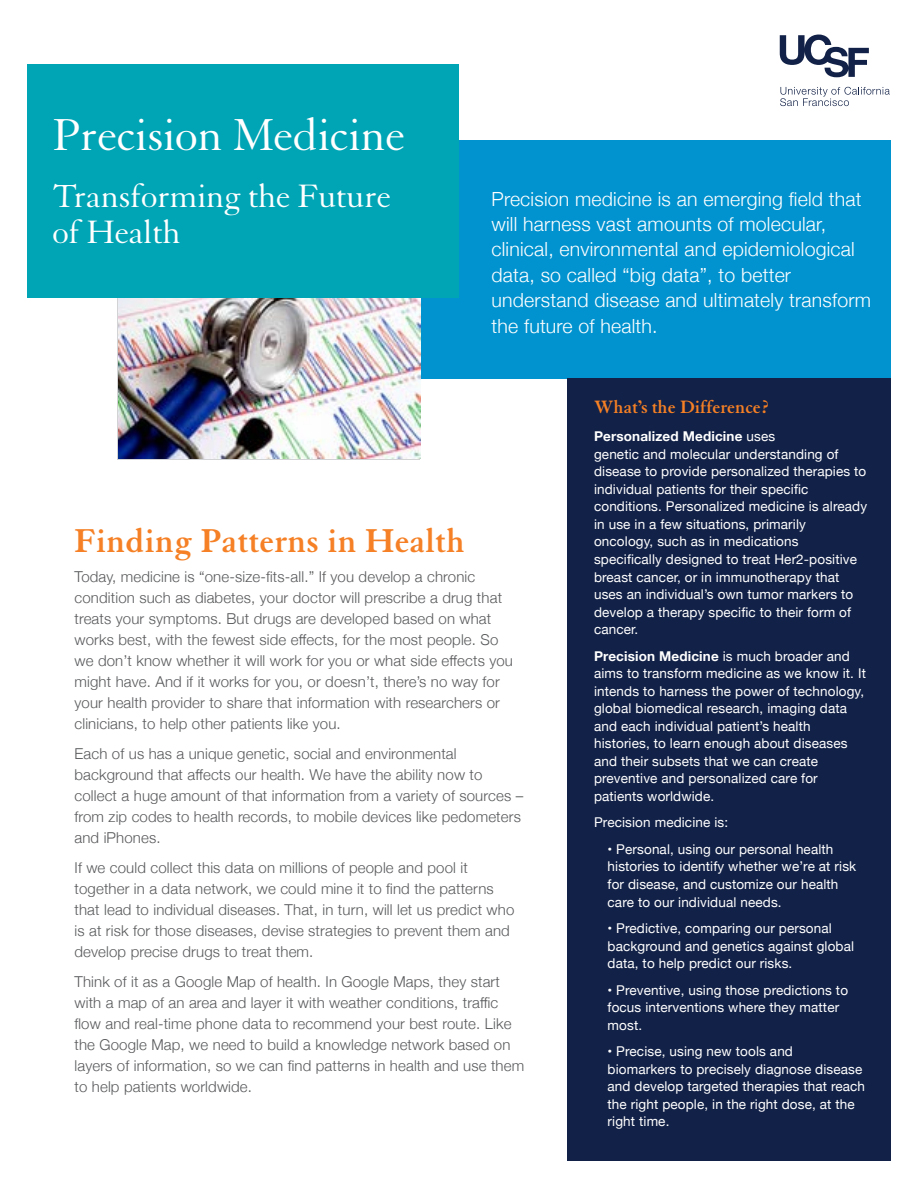
<style>
.page{position:relative;width:918px;height:1188px;background:#fff}
.page>*{position:absolute;margin:0;border:0;box-sizing:border-box;transform-origin:0 0}
.t1{font:48.75px "Granjon LT Std";letter-spacing:-.01em;color:#fff}
.t2{font:700 36px "Granjon LT Std";letter-spacing:.01em;color:#f58025}
.t3{font:35.25px/36px "Granjon LT Std";letter-spacing:-.01em;color:#fff}
.t4{font:300 19.5px/25.3px "Helvetica Neue";letter-spacing:.01em;color:#fff}
.t5{font:700 19.5px "Granjon LT Std";color:#f58025}
.t6{font:300 15px/21px "Helvetica Neue";letter-spacing:.01em;color:#58595b}
.t7{font:13.5px/17.5px "Helvetica Neue";letter-spacing:.01em;color:#fff}
.s1{font-weight:700}
</style>
<div class="page">
<div style="left:420px;top:140px;width:471px;height:239px;background:#0093d0"></div>
<img style="left:118px;top:298px;width:302px;height:160px">
<div style="left:567px;top:379px;width:324px;height:782px;background:#122147"></div>
<svg style="left:780px;top:87px;width:110px;height:19px"></svg>
<svg style="left:780px;top:35px;width:89px;height:42px"></svg>
<div style="left:27px;top:64px;width:432px;height:234px;background:#00a5b5"></div>
<h1 class="t1" style="left:52px;top:109px;width:354px">Precision Medicine</h1>
<h3 class="t3" style="left:52px;top:179px;width:340px">Transforming the Future of Health</h3>
<p class="t4" style="left:492px;top:185px;width:381px">Precision medicine is an emerging field that will harness vast amounts of molecular, clinical, environmental and epidemiological data, so called “big data”, to better understand disease and ultimately transform the future of health.</p>
<h2 class="t2" style="left:75px;top:522px;width:392px">Finding Patterns in Health</h2>
<p class="t6" style="left:75px;top:566px;width:440px">Today, medicine is “one-size-fits-all.” If you develop a chronic condition such as diabetes, your doctor will prescribe a drug that treats your symptoms. But drugs are developed based on what works best, with the fewest side effects, for the most people. So we don’t know whether it will work for you or what side effects you might have. And if it works for you, or doesn’t, there’s no way for your health provider to share that information with researchers or clinicians, to help other patients like you.</p>
<p class="t6" style="left:75px;top:743px;width:450px">Each of us has a unique genetic, social and environmental background that affects our health. We have the ability now to collect a huge amount of that information from a variety of sources – from zip codes to health records, to mobile devices like pedometers and iPhones.</p>
<p class="t6" style="left:75px;top:856px;width:441px">If we could collect this data on millions of people and pool it together in a data network, we could mine it to find the patterns that lead to individual diseases. That, in turn, will let us predict who is at risk for those diseases, devise strategies to prevent them and develop precise drugs to treat them.</p>
<p class="t6" style="left:75px;top:970px;width:451px">Think of it as a Google Map of health. In Google Maps, they start with a map of an area and layer it with weather conditions, traffic flow and real-time phone data to recommend your best route. Like the Google Map, we need to build a knowledge network based on layers of information, so we can find patterns in health and use them to help patients worldwide.</p>
<h3 class="t5" style="left:594px;top:396px;width:178px">What’s the Difference?</h3>
<p class="t7" style="left:594px;top:428px;width:275px"><span class="s1">Personalized Medicine</span> uses<br>genetic and molecular understanding of disease to provide personalized therapies to individual patients for their specific conditions. Personalized medicine is already in use in a few situations, primarily oncology, such as in medications specifically designed to treat Her2-positive breast cancer, or in immunotherapy that uses an individual’s own tumor markers to develop a therapy specific to their form of cancer.</p>
<p class="t7" style="left:594px;top:648px;width:273px"><span class="s1">Precision Medicine</span> is much broader and aims to transform medicine as we know it. It intends to harness the power of technology, global biomedical research, imaging data and each individual patient’s health histories, to learn enough about diseases and their subsets that we can create preventive and personalized care for patients worldwide.</p>
<p class="t7" style="left:594px;top:815px;width:136px">Precision medicine is:</p>
<p class="t7" style="left:608px;top:841px;width:250px">• Personal, using our personal health histories to identify whether we’re at risk for disease, and customize our health care to our individual needs.</p>
<p class="t7" style="left:608px;top:920px;width:248px">• Predictive, comparing our personal background and genetics against global data, to help predict our risks.</p>
<p class="t7" style="left:608px;top:982px;width:242px">• Preventive, using those predictions to focus interventions where they matter most.</p>
<p class="t7" style="left:608px;top:1043px;width:259px">• Precise, using new tools and<br>biomarkers to precisely diagnose disease and develop targeted therapies that reach the right people, in the right dose, at the right time.</p>
</div>
